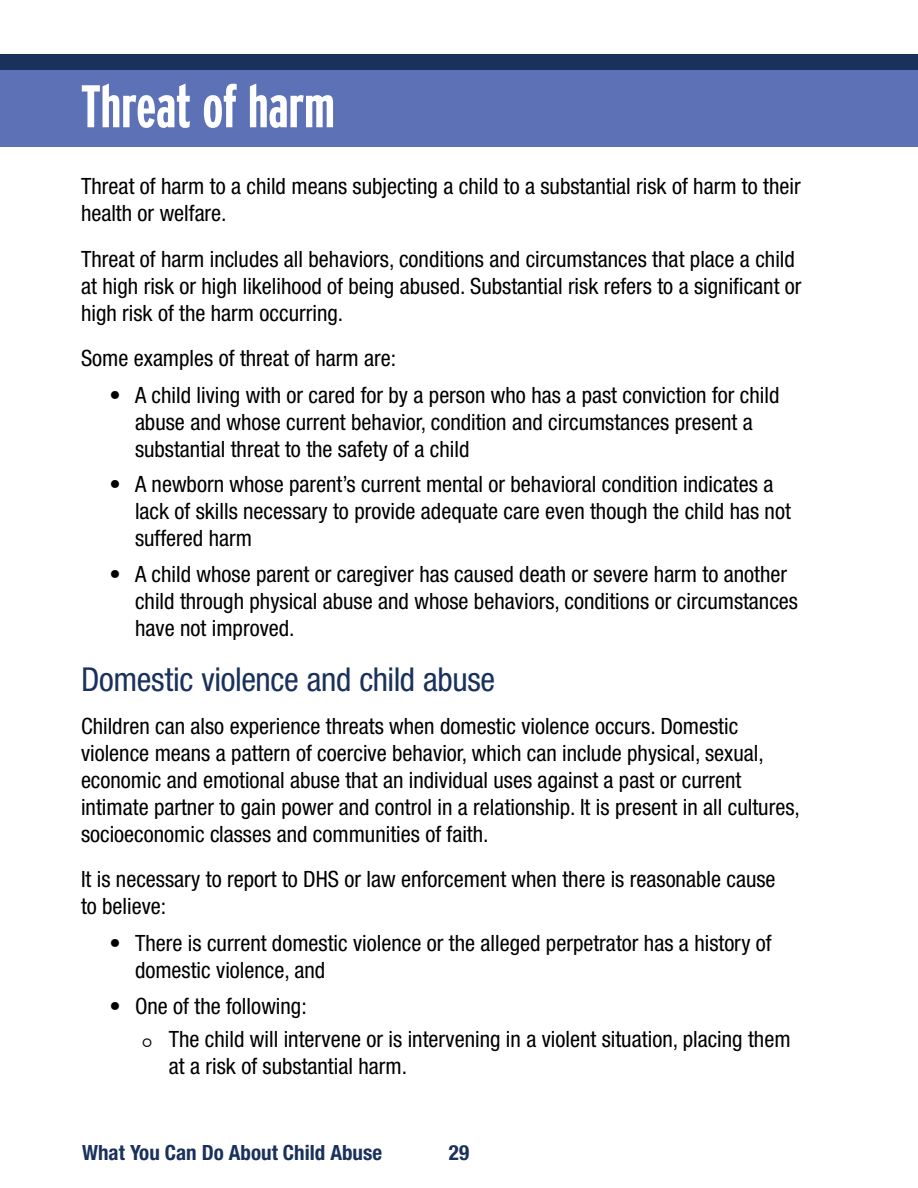
<style>
.page{position:relative;width:918px;height:1188px;background:#fff}
.page>*{position:absolute;margin:0;border:0;box-sizing:border-box;transform-origin:0 0}
.t1{font:700 extra-condensed 60px "Interstate";letter-spacing:-.005em;color:#fff}
.t2{font:condensed 33px "Helvetica Neue LT Std";letter-spacing:-.01em;color:#19315b}
.t3{font:condensed 22.5px/27px "Helvetica Neue LT Std";color:#000}
.t4{font:700 condensed 21px "Helvetica Neue LT Std";color:#19315b}
</style>
<div class="page">
<div style="left:0;top:66px;width:918px;height:81px;background:#5d71b6"></div>
<div style="left:0;top:54px;width:918px;height:15px;background:#19315b"></div>
<h1 class="t1" style="left:81px;top:70px;width:255px">Threat of harm</h1>
<p class="t3" style="left:81px;top:173px;width:721px">Threat of harm to a child means subjecting a child to a substantial risk of harm to their health or welfare.</p>
<p class="t3" style="left:81px;top:245px;width:722px">Threat of harm includes all behaviors, conditions and circumstances that place a child at high risk or high likelihood of being abused. Substantial risk refers to a significant or high risk of the harm occurring.</p>
<p class="t3" style="left:81px;top:344px;width:317px">Some examples of threat of harm are:</p>
<p class="t3" style="left:135px;top:381px;width:646px;text-indent:-25px">• A child living with or cared for by a person who has a past conviction for child abuse and whose current behavior, condition and circumstances present a substantial threat to the safety of a child</p>
<p class="t3" style="left:135px;top:471px;width:657px;text-indent:-25px">• A newborn whose parent’s current mental or behavioral condition indicates a lack of skills necessary to provide adequate care even though the child has not suffered harm</p>
<p class="t3" style="left:135px;top:560px;width:665px;text-indent:-25px">• A child whose parent or caregiver has caused death or severe harm to another child through physical abuse and whose behaviors, conditions or circumstances have not improved.</p>
<h2 class="t2" style="left:81px;top:660px;width:416px">Domestic violence and child abuse</h2>
<p class="t3" style="left:81px;top:712px;width:720px">Children can also experience threats when domestic violence occurs. Domestic violence means a pattern of coercive behavior, which can include physical, sexual, economic and emotional abuse that an individual uses against a past or current intimate partner to gain power and control in a relationship. It is present in all cultures, socioeconomic classes and communities of faith.</p>
<p class="t3" style="left:81px;top:866px;width:696px">It is necessary to report to DHS or law enforcement when there is reasonable cause to believe:</p>
<p class="t3" style="left:135px;top:929px;width:638px;text-indent:-25px">• There is current domestic violence or the alleged perpetrator has a history of domestic violence, and</p>
<p class="t3" style="left:169px;top:989px;width:623px;line-height:33.5px;text-indent:-59px">• One of the following:<br>The child will intervene or is intervening in a violent situation, placing them</p>
<p class="t3" style="left:169px;top:1053px;width:240px">at a risk of substantial harm.</p>
<p class="t4" style="left:82px;top:1140px;width:301px">What You Can Do About Child Abuse</p>
<p class="t4" style="left:449px;top:1140px;width:22px">29</p>
</div>
